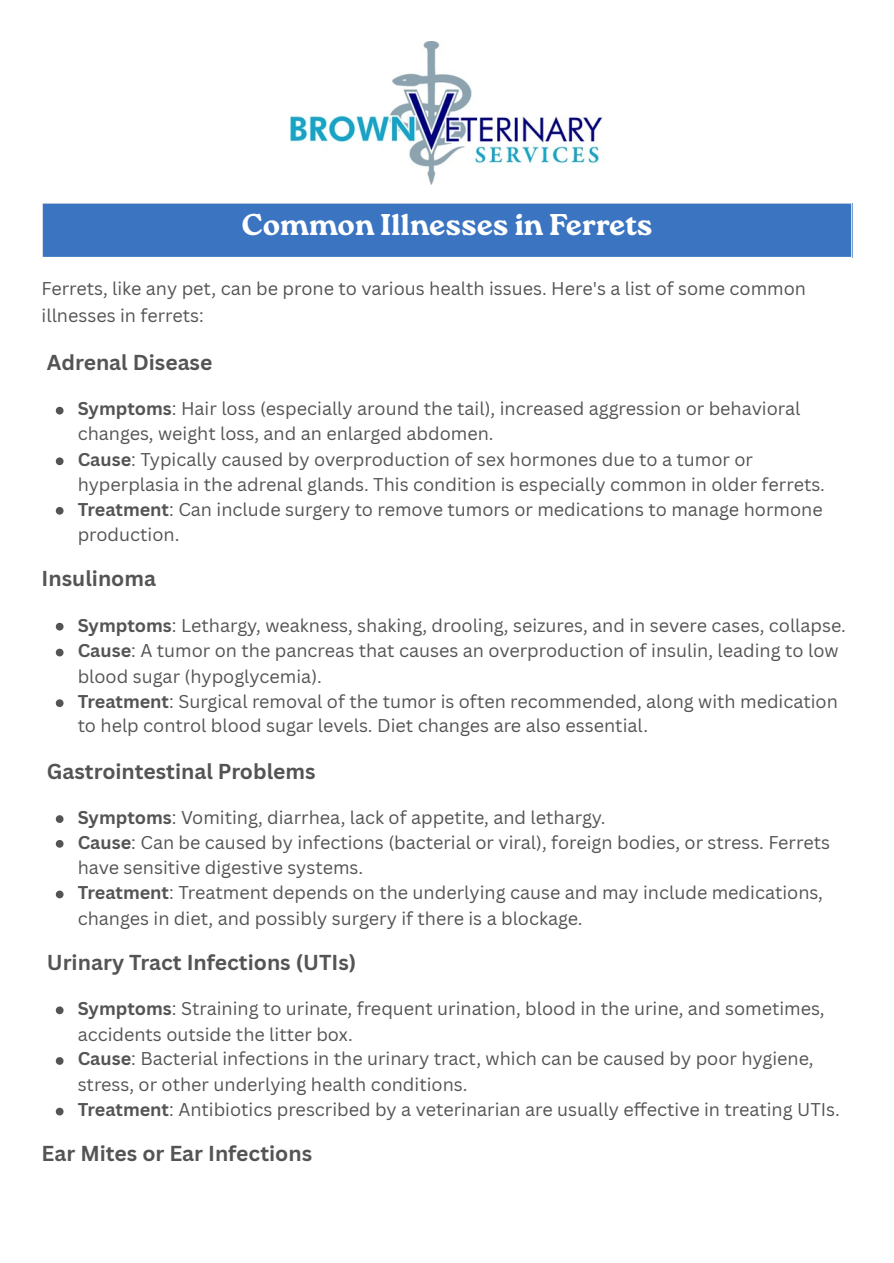
<style>
.page{position:relative;width:894px;height:1263px;background:#fff}
.page>*{position:absolute;margin:0;border:0;box-sizing:border-box;transform-origin:0 0}
.t1{font:30px "Roca One Bl";color:#fff}
.t2{font:700 21px "Canva Sans";color:#545454}
.t3{font:18px/24.8px "Canva Sans";color:#545454}
.s1{font-weight:700}
</style>
<div class="page">
<svg style="left:56px;top:407px;width:7px;height:7px"></svg>
<svg style="left:56px;top:457px;width:7px;height:8px"></svg>
<svg style="left:56px;top:507px;width:7px;height:8px"></svg>
<svg style="left:56px;top:623px;width:7px;height:7px"></svg>
<svg style="left:56px;top:649px;width:7px;height:7px"></svg>
<svg style="left:56px;top:699px;width:7px;height:8px"></svg>
<svg style="left:56px;top:815px;width:7px;height:8px"></svg>
<svg style="left:56px;top:840px;width:7px;height:8px"></svg>
<svg style="left:56px;top:891px;width:7px;height:7px"></svg>
<svg style="left:56px;top:1006px;width:7px;height:8px"></svg>
<svg style="left:56px;top:1057px;width:7px;height:8px"></svg>
<svg style="left:56px;top:1108px;width:7px;height:7px"></svg>
<img style="left:290px;top:42px;width:313px;height:142px">
<div style="left:42px;top:203px;width:809px;height:55px;background:#3b75c2"></div>
<hr style="left:42px;top:204px;width:1px;height:53px;background:#fff">
<hr style="left:850px;top:204px;width:2px;height:53px;background:#fff">
<hr style="left:42px;top:202px;width:810px;height:2px;background:#fff">
<hr style="left:42px;top:257px;width:810px;height:1px;background:#fff">
<p class="t1" style="left:241px;top:207px;width:412px">Common Illnesses in Ferrets</p>
<p class="t3" style="left:42px;top:274px;width:765px;line-height:27px">Ferrets, like any pet, can be prone to various health issues. Here's a list of some common illnesses in ferrets:</p>
<h3 class="t2" style="left:47px;top:348px;width:167px">Adrenal Disease</h3>
<p class="t3" style="left:78px;top:396px;width:724px"><span class="s1">Symptoms</span>: Hair loss (especially around the tail), increased aggression or behavioral changes, weight loss, and an enlarged abdomen.</p>
<p class="t3" style="left:78px;top:446px;width:748px"><span class="s1">Cause</span>: Typically caused by overproduction of sex hormones due to a tumor or hyperplasia in the adrenal glands. This condition is especially common in older ferrets.</p>
<p class="t3" style="left:78px;top:497px;width:746px"><span class="s1">Treatment</span>: Can include surgery to remove tumors or medications to manage hormone production.</p>
<h1 class="t2" style="left:42px;top:564px;width:116px">Insulinoma</h1>
<p class="t3" style="left:78px;top:613px;width:769px"><span class="s1">Symptoms</span>: Lethargy, weakness, shaking, drooling, seizures, and in severe cases, collapse.</p>
<p class="t3" style="left:78px;top:637px;width:762px;line-height:25.8px"><span class="s1">Cause</span>: A tumor on the pancreas that causes an overproduction of insulin, leading to low blood sugar (hypoglycemia).</p>
<p class="t3" style="left:78px;top:688px;width:761px"><span class="s1">Treatment</span>: Surgical removal of the tumor is often recommended, along with medication to help control blood sugar levels. Diet changes are also essential.</p>
<h3 class="t2" style="left:47px;top:756px;width:270px">Gastrointestinal Problems</h3>
<p class="t3" style="left:78px;top:804px;width:529px"><span class="s1">Symptoms</span>: Vomiting, diarrhea, lack of appetite, and lethargy.</p>
<p class="t3" style="left:78px;top:830px;width:753px"><span class="s1">Cause</span>: Can be caused by infections (bacterial or viral), foreign bodies, or stress. Ferrets have sensitive digestive systems.</p>
<p class="t3" style="left:78px;top:879px;width:746px;line-height:25.8px"><span class="s1">Treatment</span>: Treatment depends on the underlying cause and may include medications, changes in diet, and possibly surgery if there is a blockage.</p>
<h3 class="t2" style="left:47px;top:947px;width:311px">Urinary Tract Infections (UTIs)</h3>
<p class="t3" style="left:78px;top:995px;width:748px;line-height:25.8px"><span class="s1">Symptoms</span>: Straining to urinate, frequent urination, blood in the urine, and sometimes, accidents outside the litter box.</p>
<p class="t3" style="left:78px;top:1045px;width:737px;line-height:25.8px"><span class="s1">Cause</span>: Bacterial infections in the urinary tract, which can be caused by poor hygiene, stress, or other underlying health conditions.</p>
<p class="t3" style="left:78px;top:1097px;width:763px"><span class="s1">Treatment</span>: Antibiotics prescribed by a veterinarian are usually effective in treating UTIs.</p>
<h1 class="t2" style="left:42px;top:1139px;width:272px">Ear Mites or Ear Infections</h1>
</div>
